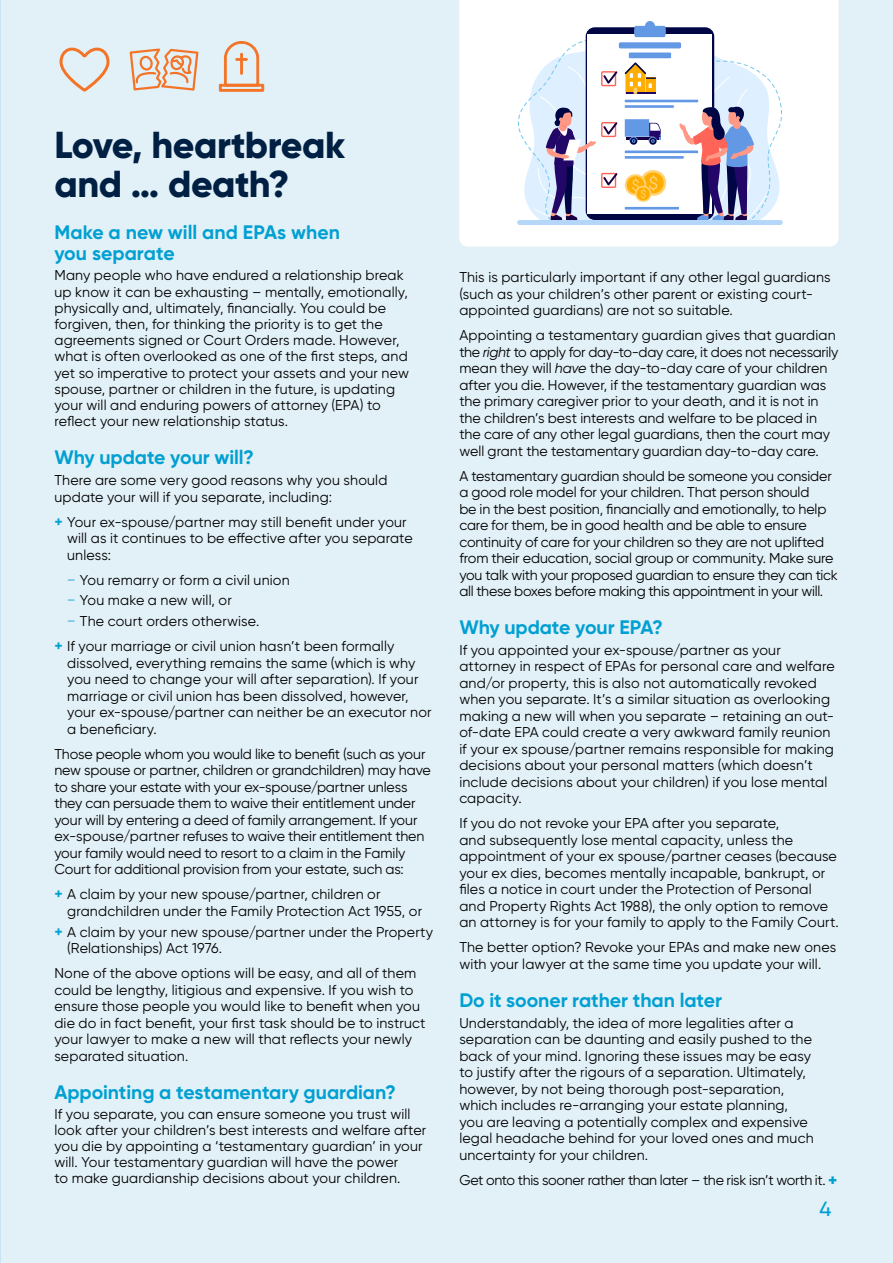
<style>
.page{position:relative;width:893px;height:1263px;background:#e2f0f7}
.page>*{position:absolute;margin:0;border:0;box-sizing:border-box;transform-origin:0 0}
.t1{font:800 37.5px/39px "Gilroy";letter-spacing:-.015em;color:#002043}
.t2{font:500 20.7px "Gilroy";color:#00a0d2}
.t3{font:700 19.5px/21px "Gilroy";letter-spacing:-.005em;color:#00a0d2}
.t4{font:14.25px/16.5px "Gilroy";letter-spacing:.005em;color:#000}
.t5{font:14.25px "Gilroy";letter-spacing:-.025em;color:#000}
.s1{font-weight:700;font-size:15px;color:#00a0d2}
.s2{font-family:"Source Serif Variable";font-style:italic;font-size:15px;color:#00a0d2}
.s3{font-style:italic}
.s4{font-weight:800;font-size:16.5px;color:#00a0d2}
</style>
<div class="page">
<hr style="left:0;top:0;width:1px;height:1263px;background:#c8e4f2">
<div style="left:459px;top:0;width:379px;height:247px;background:#fff"></div>
<div style="left:508px;top:0;width:284px;height:235px;background:#fff"></div>
<svg style="left:517px;top:36px;width:268px;height:188px"></svg>
<div style="left:517px;top:220px;width:266px;height:5px;background:#b4d7f9;border-radius:2px"></div>
<div style="left:645px;top:21px;width:10px;height:10px;background:#6398e5;border-radius:50%"></div>
<svg style="left:534px;top:26px;width:233px;height:200px"></svg>
<svg style="left:219px;top:41px;width:45px;height:51px"></svg>
<svg style="left:59px;top:47px;width:51px;height:45px"></svg>
<svg style="left:130px;top:48px;width:68px;height:43px"></svg>
<h1 class="t1" style="left:54px;top:125px;width:292px">Love, heartbreak and … death?</h1>
<h3 class="t3" style="left:54px;top:221px;width:287px">Make a new will and EPAs when you separate</h3>
<p class="t4" style="left:54px;top:267px;width:356px">Many people who have endured a relationship break up know it can be exhausting – mentally, emotionally, physically and, ultimately, financially. You could be forgiven, then, for thinking the priority is to get the agreements signed or Court Orders made. However, what is often overlooked as one of the first steps, and yet so imperative to protect your assets and your new spouse, partner or children in the future, is updating your will and enduring powers of attorney (EPA) to reflect your new relationship status.</p>
<h3 class="t3" style="left:54px;top:447px;width:201px">Why update your will?</h3>
<p class="t4" style="left:54px;top:472px;width:335px">There are some very good reasons why you should update your will if you separate, including:</p>
<p class="t4" style="left:67px;top:513px;width:347px;text-indent:-13px"><span class="s1">+</span> Your ex-spouse/partner may still benefit under your will as it continues to be effective after you separate unless:</p>
<p class="t4" style="left:67px;top:569px;width:224px;line-height:20.7px"><span class="s2">−</span> You remarry or form a civil union <span class="s2">−</span> You make a new will, or<br><span class="s2">−</span> The court orders otherwise.</p>
<p class="t4" style="left:67px;top:638px;width:366px;text-indent:-13px"><span class="s1">+</span> If your marriage or civil union hasn’t been formally dissolved, everything remains the same (which is why you need to change your will after separation). If your marriage or civil union has been dissolved, however, your ex-spouse/partner can neither be an executor nor a beneficiary.</p>
<p class="t4" style="left:54px;top:745px;width:378px">Those people whom you would like to benefit (such as your new spouse or partner, children or grandchildren) may have to share your estate with your ex-spouse/partner unless they can persuade them to waive their entitlement under your will by entering a deed of family arrangement. If your ex-spouse/partner refuses to waive their entitlement then your family would need to resort to a claim in the Family Court for additional provision from your estate, such as:</p>
<p class="t4" style="left:67px;top:886px;width:357px;text-indent:-13px"><span class="s1">+</span> A claim by your new spouse/partner, children or grandchildren under the Family Protection Act 1955, or</p>
<p class="t4" style="left:67px;top:923px;width:367px;text-indent:-13px"><span class="s1">+</span> A claim by your new spouse/partner under the Property (Relationships) Act 1976.</p>
<p class="t4" style="left:54px;top:965px;width:373px">None of the above options will be easy, and all of them could be lengthy, litigious and expensive. If you wish to ensure those people you would like to benefit when you die do in fact benefit, your first task should be to instruct your lawyer to make a new will that reflects your newly separated situation.</p>
<h3 class="t3" style="left:54px;top:1081px;width:343px">Appointing a testamentary guardian?</h3>
<p class="t4" style="left:54px;top:1106px;width:373px;line-height:16px">If you separate, you can ensure someone you trust will look after your children’s best interests and welfare after you die by appointing a ‘testamentary guardian’ in your will. Your testamentary guardian will have the power<br>to make guardianship decisions about your children.</p>
<p class="t4" style="left:459px;top:269px;width:373px">This is particularly important if any other legal guardians (such as your children’s other parent or existing court&shy;appointed guardians) are not so suitable.</p>
<p class="t4" style="left:459px;top:327px;width:380px">Appointing a testamentary guardian gives that guardian the <span class="s3">right</span> to apply for day-to-day care, it does not necessarily mean they will <span class="s3">have</span> the day-to-day care of your children after you die. However, if the testamentary guardian was the primary caregiver prior to your death, and it is not in the children’s best interests and welfare to be placed in the care of any other legal guardians, then the court may well grant the testamentary guardian day-to-day care.</p>
<p class="t4" style="left:459px;top:467px;width:380px">A testamentary guardian should be someone you consider a good role model for your children. That person should<br>be in the best position, financially and emotionally, to help care for them, be in good health and be able to ensure continuity of care for your children so they are not uplifted from their education, social group or community. Make sure you talk with your proposed guardian to ensure they can tick all these boxes before making this appointment in your will.</p>
<h3 class="t3" style="left:459px;top:617px;width:205px">Why update your EPA?</h3>
<p class="t4" style="left:459px;top:641px;width:377px">If you appointed your ex-spouse/partner as your attorney in respect of EPAs for personal care and welfare and/or property, this is also not automatically revoked when you separate. It’s a similar situation as overlooking making a new will when you separate – retaining an out&shy;of-date EPA could create a very awkward family reunion if your ex spouse/partner remains responsible for making decisions about your personal matters (which doesn’t include decisions about your children) if you lose mental capacity.</p>
<p class="t4" style="left:459px;top:815px;width:381px">If you do not revoke your EPA after you separate,<br>and subsequently lose mental capacity, unless the appointment of your ex spouse/partner ceases (because your ex dies, becomes mentally incapable, bankrupt, or files a notice in court under the Protection of Personal and Property Rights Act 1988), the only option to remove an attorney is for your family to apply to the Family Court.</p>
<p class="t4" style="left:459px;top:939px;width:378px">The better option? Revoke your EPAs and make new ones with your lawyer at the same time you update your will.</p>
<h3 class="t3" style="left:459px;top:989px;width:264px">Do it sooner rather than later</h3>
<p class="t4" style="left:459px;top:1014px;width:356px">Understandably, the idea of more legalities after a separation can be daunting and easily pushed to the back of your mind. Ignoring these issues may be easy to justify after the rigours of a separation. Ultimately, however, by not being thorough post-separation, which includes re-arranging your estate planning, you are leaving a potentially complex and expensive legal headache behind for your loved ones and much uncertainty for your children.</p>
<p class="t5" style="left:459px;top:1171px;width:380px">Get onto this sooner rather than later – the risk isn’t worth it. <span class="s4">+</span></p>
<h2 class="t2" style="left:819px;top:1196px;width:13px">4</h2>
</div>
